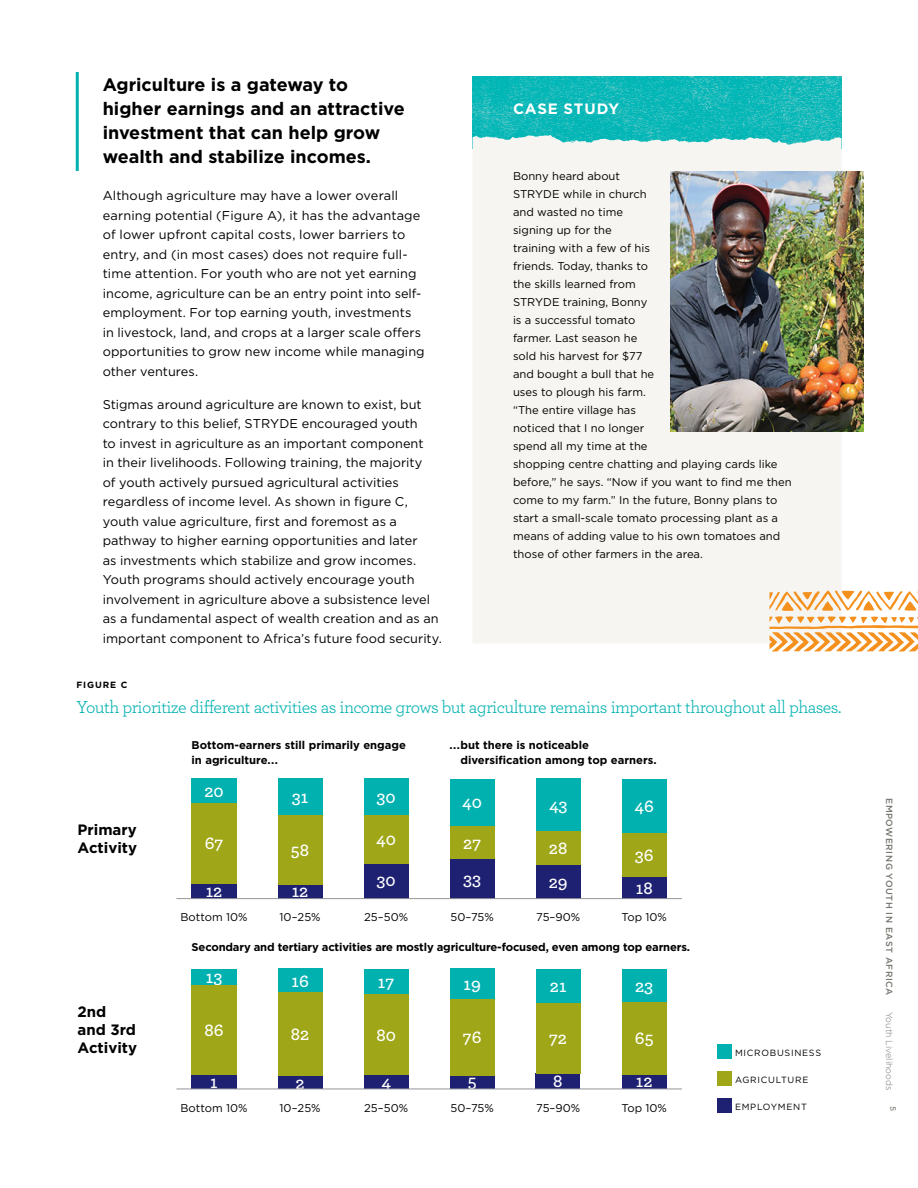
<style>
.page{position:relative;width:918px;height:1188px;background:#fff}
.page>*{position:absolute;margin:0;border:0;box-sizing:border-box;transform-origin:0 0}
.t1{font:700 18px/24px "Gotham";color:#000}
.t2{font:18px "Archer";letter-spacing:-.03em;color:#00b1b0}
.t3{font:600 18px "Archer";color:#fff}
.t4{font:700 15px/18px "Gotham";color:#000}
.t5{font:700 15px "Gotham";letter-spacing:.05em;color:#fff}
.t6{font:12.75px/19.5px "Gotham";letter-spacing:.005em;color:#000}
.t7{font:11.25px/18px "Gotham";color:#000}
.t8{font:700 11.25px/15px "Gotham";letter-spacing:-.005em;color:#000}
.t9{font:9px "Gotham";letter-spacing:.08em;color:#000}
.t10{font:500 9px "Gotham";letter-spacing:.06em;color:#767670}
.t11{font:300 9px "Gotham";color:#767670}
.t12{font:700 9px "Gotham";letter-spacing:.1em;color:#000}
.s1{font-family:"Archer";font-weight:500;font-size:15px}
</style>
<div class="page">
<hr style="left:76px;top:72px;width:3px;height:99px;background:#00b1b0">
<div style="left:717px;top:1044px;width:15px;height:15px;background:#00b1b0"></div>
<div style="left:717px;top:1071px;width:15px;height:15px;background:#9fa617"></div>
<div style="left:717px;top:1098px;width:15px;height:15px;background:#1e2171"></div>
<img style="left:472px;top:76px;width:370px;height:59px">
<div style="left:472px;top:135px;width:370px;height:508px;background:#f6f5f1"></div>
<img style="left:670px;top:171px;width:194px;height:261px">
<svg style="left:769px;top:590px;width:149px;height:62px"></svg>
<div style="left:622px;top:877px;width:45px;height:22px;background:#1e2171"></div>
<div style="left:622px;top:1074px;width:45px;height:15px;background:#1e2171"></div>
<div style="left:622px;top:779px;width:45px;height:55px;background:#00b1b0"></div>
<div style="left:622px;top:969px;width:45px;height:34px;background:#00b1b0"></div>
<div style="left:622px;top:834px;width:45px;height:43px;background:#9fa617"></div>
<div style="left:622px;top:1002px;width:45px;height:73px;background:#9fa617"></div>
<div style="left:536px;top:865px;width:45px;height:34px;background:#1e2171"></div>
<div style="left:536px;top:1073px;width:44px;height:15px;background:#1e2171"></div>
<div style="left:536px;top:831px;width:45px;height:34px;background:#9fa617"></div>
<div style="left:536px;top:1002px;width:45px;height:72px;background:#9fa617"></div>
<div style="left:536px;top:779px;width:45px;height:52px;background:#00b1b0"></div>
<div style="left:536px;top:969px;width:45px;height:34px;background:#00b1b0"></div>
<div style="left:450px;top:859px;width:45px;height:40px;background:#1e2171"></div>
<div style="left:450px;top:1073px;width:45px;height:16px;background:#1e2171"></div>
<div style="left:450px;top:779px;width:45px;height:48px;background:#00b1b0"></div>
<div style="left:450px;top:969px;width:45px;height:30px;background:#00b1b0"></div>
<div style="left:450px;top:827px;width:45px;height:32px;background:#9fa617"></div>
<div style="left:450px;top:999px;width:45px;height:77px;background:#9fa617"></div>
<div style="left:278px;top:884px;width:45px;height:15px;background:#1e2171"></div>
<div style="left:278px;top:1076px;width:45px;height:13px;background:#1e2171"></div>
<div style="left:278px;top:779px;width:45px;height:36px;background:#00b1b0"></div>
<div style="left:278px;top:969px;width:45px;height:24px;background:#00b1b0"></div>
<div style="left:278px;top:815px;width:45px;height:69px;background:#9fa617"></div>
<div style="left:278px;top:992px;width:45px;height:84px;background:#9fa617"></div>
<div style="left:364px;top:862px;width:45px;height:37px;background:#1e2171"></div>
<div style="left:364px;top:1075px;width:45px;height:14px;background:#1e2171"></div>
<div style="left:364px;top:779px;width:45px;height:36px;background:#00b1b0"></div>
<div style="left:364px;top:969px;width:45px;height:26px;background:#00b1b0"></div>
<div style="left:364px;top:815px;width:45px;height:48px;background:#9fa617"></div>
<div style="left:364px;top:994px;width:45px;height:82px;background:#9fa617"></div>
<div style="left:192px;top:883px;width:45px;height:16px;background:#1e2171"></div>
<div style="left:192px;top:779px;width:45px;height:24px;background:#00b1b0"></div>
<div style="left:192px;top:803px;width:45px;height:80px;background:#9fa617"></div>
<div style="left:192px;top:1076px;width:45px;height:13px;background:#1e2171"></div>
<div style="left:192px;top:969px;width:45px;height:17px;background:#00b1b0"></div>
<div style="left:192px;top:986px;width:45px;height:90px;background:#9fa617"></div>
<hr style="left:176px;top:898px;width:506px;height:1px;background:#939598">
<hr style="left:176px;top:1089px;width:506px;height:1px;background:#939598">
<h1 class="t1" style="left:103px;top:72px;width:304px">Agriculture is a gateway to higher earnings and an attractive investment that can help grow wealth and stabilize incomes.</h1>
<p class="t6" style="left:103px;top:186px;width:323px">Although agriculture may have a lower overall earning potential (Figure A), it has the advantage of lower upfront capital costs, lower barriers to entry, and (in most cases) does not require full&shy;time attention. For youth who are not yet earning income, agriculture can be an entry point into self&shy;employment. For top earning youth, investments in livestock, land, and crops at a larger scale offers opportunities to grow new income while managing other ventures.</p>
<p class="t6" style="left:103px;top:394px;width:341px">Stigmas around agriculture are known to exist, but contrary to this belief, STRYDE encouraged youth<br>to invest in agriculture as an important component<br>in their livelihoods. Following training, the majority<br>of youth actively pursued agricultural activities regardless of income level. As shown in figure C, youth value agriculture, first and foremost as a pathway to higher earning opportunities and later<br>as investments which stabilize and grow incomes.<br>Youth programs should actively encourage youth involvement in agriculture above a subsistence level as a fundamental aspect of wealth creation and as an important component to Africa’s future food security.</p>
<p class="t5" style="left:513px;top:99px;width:108px">CASE STUDY</p>
<p class="t7" style="left:513px;top:167px;width:280px">Bonny heard about<br>STRYDE while in church<br>and wasted no time<br>signing up for the<br>training with a few of his<br>friends. Today, thanks to<br>the skills learned from<br>STRYDE training, Bonny<br>is a successful tomato<br>farmer. Last season he<br>sold his harvest for $77<br>and bought a bull that he<br>uses to plough his farm.<br>“The entire village has<br>noticed that I no longer<br>spend all my time at the<br>shopping centre chatting and playing cards like before,” he says. “Now if you want to find me then come to my farm.” In the future, Bonny plans to start a small-scale tomato processing plant as a means of adding value to his own tomatoes and those of other farmers in the area.</p>
<p class="t12" style="left:76px;top:679px;width:52px">FIGURE C</p>
<h1 class="t2" style="left:76px;top:695px;width:766px">Youth prioritize different activities as income grows but agriculture remains important throughout all phases.</h1>
<p class="t8" style="left:192px;top:738px;width:216px">Bottom-earners still primarily engage in agriculture...</p>
<p class="t8" style="left:460px;top:738px;width:198px;text-indent:-11px">...but there is noticeable diversification among top earners.</p>
<p class="t4" style="left:78px;top:820px;width:61px">Primary<br>Activity</p>
<p class="t4" style="left:78px;top:1002px;width:61px">2nd and 3rd<br>Activity</p>
<h1 class="t3" style="left:204px;top:777px;width:21px">20</h1>
<h1 class="t3" style="left:292px;top:783px;width:18px">31</h1>
<h1 class="t3" style="left:377px;top:783px;width:21px">30</h1>
<h1 class="t3" style="left:462px;top:789px;width:21px">40</h1>
<h1 class="t3" style="left:549px;top:791px;width:20px">43</h1>
<h1 class="t3" style="left:635px;top:793px;width:21px">46</h1>
<h1 class="t3" style="left:205px;top:830px;width:20px">67</h1>
<h1 class="t3" style="left:291px;top:836px;width:20px">58</h1>
<h1 class="t3" style="left:376px;top:826px;width:21px">40</h1>
<h1 class="t3" style="left:463px;top:829px;width:20px">27</h1>
<h1 class="t3" style="left:549px;top:834px;width:20px">28</h1>
<h1 class="t3" style="left:635px;top:842px;width:20px">36</h1>
<h1 class="t3" style="left:206px;top:877px;width:18px">12</h1>
<h1 class="t3" style="left:292px;top:878px;width:18px">12</h1>
<h1 class="t3" style="left:377px;top:867px;width:21px">30</h1>
<h1 class="t3" style="left:463px;top:865px;width:19px">33</h1>
<h1 class="t3" style="left:549px;top:868px;width:20px">29</h1>
<h1 class="t3" style="left:636px;top:874px;width:18px">18</h1>
<p class="t7" style="left:181px;top:908px;width:69px">Bottom 10%</p>
<p class="t7" style="left:280px;top:908px;width:43px">10–25%</p>
<p class="t7" style="left:364px;top:908px;width:45px">25–50%</p>
<p class="t7" style="left:451px;top:908px;width:45px">50–75%</p>
<p class="t7" style="left:536px;top:908px;width:45px">75–90%</p>
<p class="t7" style="left:622px;top:908px;width:47px">Top 10%</p>
<p class="t8" style="left:192px;top:939px;width:500px">Secondary and tertiary activities are mostly agriculture-focused, even among top earners.</p>
<h1 class="t3" style="left:206px;top:964px;width:18px">13</h1>
<h1 class="t3" style="left:205px;top:1017px;width:21px">86</h1>
<h1 class="t3" style="left:291px;top:967px;width:19px">16</h1>
<h1 class="t3" style="left:291px;top:1021px;width:20px">82</h1>
<h1 class="t3" style="left:378px;top:969px;width:18px">17</h1>
<h1 class="t3" style="left:376px;top:1021px;width:21px">80</h1>
<h1 class="t3" style="left:464px;top:970px;width:19px">19</h1>
<h1 class="t3" style="left:463px;top:1024px;width:20px">76</h1>
<h1 class="t3" style="left:550px;top:972px;width:18px">21</h1>
<h1 class="t3" style="left:549px;top:1024px;width:19px">72</h1>
<h1 class="t3" style="left:635px;top:972px;width:19px">23</h1>
<h1 class="t3" style="left:635px;top:1025px;width:20px">65</h1>
<h1 class="t3" style="left:210px;top:1069px;width:9px">1</h1>
<h1 class="t3" style="left:296px;top:1069px;width:11px">2</h1>
<h1 class="t3" style="left:381px;top:1068px;width:11px">4</h1>
<h1 class="t3" style="left:468px;top:1068px;width:10px">5</h1>
<h1 class="t3" style="left:553px;top:1067px;width:11px">8</h1>
<h1 class="t3" style="left:636px;top:1068px;width:18px">12</h1>
<p class="t7" style="left:181px;top:1098px;width:69px">Bottom 10%</p>
<p class="t7" style="left:280px;top:1098px;width:43px">10–25%</p>
<p class="t7" style="left:364px;top:1098px;width:45px">25–50%</p>
<p class="t7" style="left:451px;top:1098px;width:45px">50–75%</p>
<p class="t7" style="left:536px;top:1098px;width:45px">75–90%</p>
<p class="t7" style="left:622px;top:1098px;width:47px">Top 10%</p>
<p class="t9" style="left:735px;top:1047px;width:88px">MICROBUSINESS</p>
<p class="t9" style="left:735px;top:1074px;width:75px">AGRICULTURE</p>
<p class="t9" style="left:735px;top:1101px;width:73px">EMPLOYMENT</p>
<p class="t10" style="left:895px;top:798px;width:199px;rotate:90deg">EMPOWERING YOUTH IN EAST AFRICA</p>
<p class="t11" style="left:895px;top:1012px;width:101px;rotate:90deg">Youth Livelihoods <span class="s1">5</span></p>
</div>
